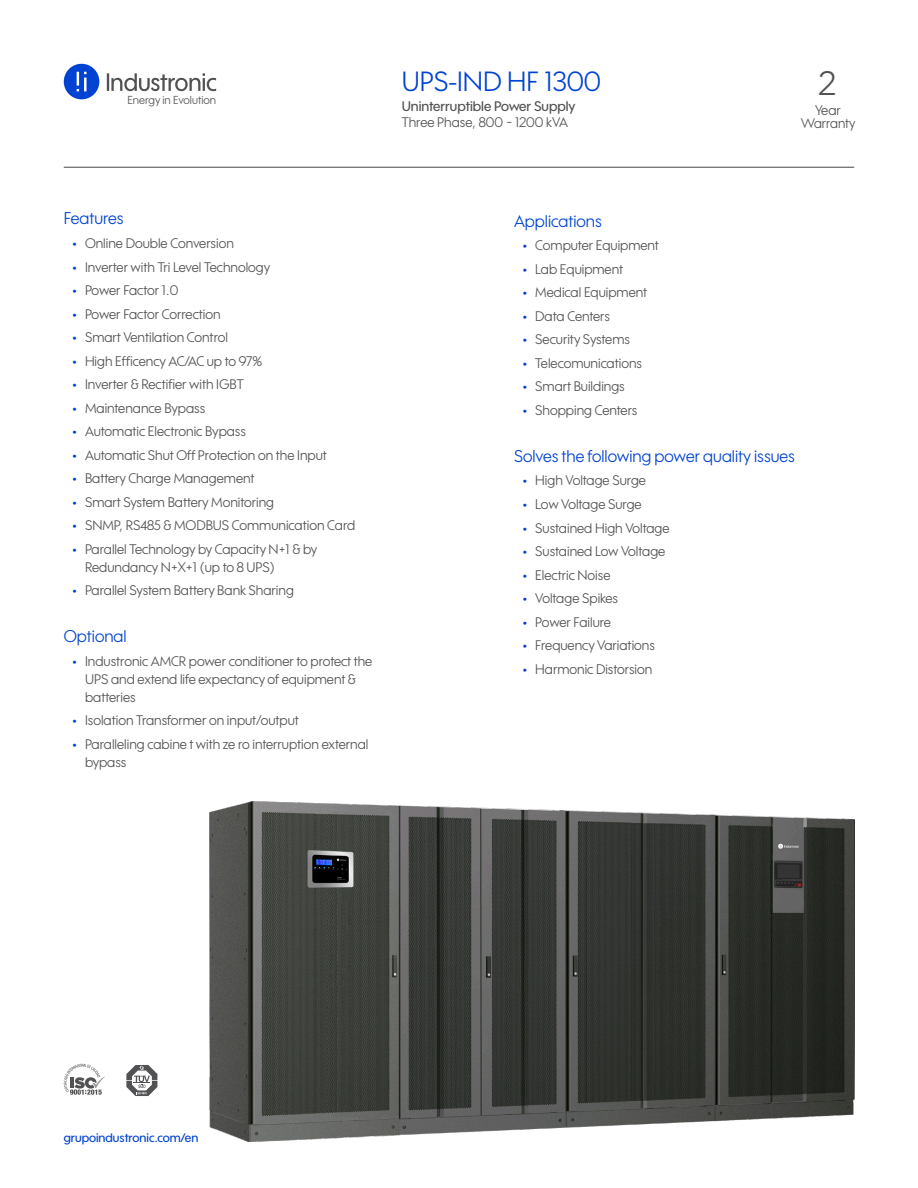
<style>
.page{position:relative;width:918px;height:1188px;background:#fff}
.page>*{position:absolute;margin:0;border:0;box-sizing:border-box;transform-origin:0 0}
.t1{font:33px "Wes FY";color:#525154}
.t2{font:27px "Wes FY";color:#0044d2}
.t3{font:16.5px "Wes FY";color:#0042d1}
.t4{font:16.5px "Wes FY";color:#0044d2}
.t5{font:13.5px/18px "Wes FY";color:#525154}
.t6{font:500 13.5px "Wes FY";color:#525154}
.t7{font:13.5px "Wes FY";letter-spacing:-.02em;color:#525154}
.t8{font:500 12px "Wes FY";color:#0042d1}
.t9{font:11.25px "Wes FY";color:#525154}
.s1{font-weight:700;color:#0042d1}
</style>
<div class="page">
<svg style="left:64px;top:1064px;width:41px;height:31px"></svg>
<svg style="left:126px;top:1065px;width:31px;height:31px"></svg>
<img style="left:210px;top:801px;width:644px;height:341px">
<hr style="left:64px;top:167px;width:790px;height:1px;background:#494648">
<svg style="left:64px;top:64px;width:35px;height:35px"></svg>
<svg style="left:107px;top:73px;width:109px;height:18px"></svg>
<p class="t9" style="left:127px;top:93px;width:90px">Energy in Evolution</p>
<h2 class="t2" style="left:402px;top:65px;width:201px">UPS-IND HF 1300</h2>
<p class="t6" style="left:402px;top:98px;width:175px">Uninterruptible Power Supply</p>
<p class="t5" style="left:402px;top:113px;width:168px">Three Phase, 800 ~ 1200 kVA</p>
<h1 class="t1" style="left:819px;top:63px;width:18px">2</h1>
<p class="t5" style="left:801px;top:103px;width:56px;line-height:13.5px;text-align:center">Year<br>Warranty</p>
<p class="t3" style="left:64px;top:208px;width:61px">Features</p>
<p class="t5" style="left:72px;top:234px;width:163px"><span class="s1">•</span> Online Double Conversion</p>
<p class="t5" style="left:72px;top:257px;width:199px"><span class="s1">•</span> Inverter with Tri Level Technology</p>
<p class="t7" style="left:72px;top:282px;width:108px"><span class="s1">•</span> Power Factor 1.0</p>
<p class="t5" style="left:72px;top:305px;width:150px"><span class="s1">•</span> Power Factor Correction</p>
<p class="t5" style="left:72px;top:328px;width:157px"><span class="s1">•</span> Smart Ventilation Control</p>
<p class="t5" style="left:72px;top:352px;width:192px"><span class="s1">•</span> High Efficency AC/AC up to 97%</p>
<p class="t5" style="left:72px;top:375px;width:173px"><span class="s1">•</span> Inverter &amp; Rectifier with IGBT</p>
<p class="t5" style="left:72px;top:399px;width:135px"><span class="s1">•</span> Maintenance Bypass</p>
<p class="t5" style="left:72px;top:422px;width:175px"><span class="s1">•</span> Automatic Electronic Bypass</p>
<p class="t5" style="left:72px;top:446px;width:256px"><span class="s1">•</span> Automatic Shut Off Protection on the Input</p>
<p class="t5" style="left:72px;top:469px;width:184px"><span class="s1">•</span> Battery Charge Management</p>
<p class="t5" style="left:72px;top:493px;width:203px"><span class="s1">•</span> Smart System Battery Monitoring</p>
<p class="t5" style="left:72px;top:516px;width:285px"><span class="s1">•</span> SNMP, RS485 &amp; MODBUS Communication Card</p>
<p class="t5" style="left:85px;top:540px;width:234px;text-indent:-13px"><span class="s1">•</span> Parallel Technology by Capacity N+1 &amp; by<br>Redundancy N+X+1 (up to 8 UPS)</p>
<p class="t5" style="left:72px;top:581px;width:223px"><span class="s1">•</span> Parallel System Battery Bank Sharing</p>
<p class="t3" style="left:64px;top:626px;width:64px">Optional</p>
<p class="t5" style="left:85px;top:652px;width:289px;text-indent:-13px"><span class="s1">•</span> Industronic AMCR power conditioner to protect the<br>UPS and extend life expectancy of equipment &amp; batteries</p>
<p class="t5" style="left:72px;top:711px;width:228px"><span class="s1">•</span> Isolation Transformer on input/output</p>
<p class="t5" style="left:85px;top:735px;width:285px;text-indent:-13px"><span class="s1">•</span> Paralleling cabine t with ze ro interruption external bypass</p>
<p class="t4" style="left:514px;top:210px;width:89px">Applications</p>
<p class="t5" style="left:523px;top:236px;width:138px"><span class="s1">•</span> Computer Equipment</p>
<p class="t5" style="left:523px;top:260px;width:102px"><span class="s1">•</span> Lab Equipment</p>
<p class="t5" style="left:523px;top:283px;width:126px"><span class="s1">•</span> Medical Equipment</p>
<p class="t5" style="left:523px;top:307px;width:89px"><span class="s1">•</span> Data Centers</p>
<p class="t5" style="left:523px;top:330px;width:109px"><span class="s1">•</span> Security Systems</p>
<p class="t5" style="left:523px;top:354px;width:121px"><span class="s1">•</span> Telecomunications</p>
<p class="t5" style="left:523px;top:377px;width:104px"><span class="s1">•</span> Smart Buildings</p>
<p class="t5" style="left:523px;top:401px;width:116px"><span class="s1">•</span> Shopping Centers</p>
<p class="t3" style="left:514px;top:446px;width:282px">Solves the following power quality issues</p>
<p class="t5" style="left:523px;top:471px;width:125px"><span class="s1">•</span> High Voltage Surge</p>
<p class="t5" style="left:523px;top:495px;width:121px"><span class="s1">•</span> Low Voltage Surge</p>
<p class="t5" style="left:523px;top:518px;width:149px"><span class="s1">•</span> Sustained High Voltage</p>
<p class="t5" style="left:523px;top:542px;width:144px"><span class="s1">•</span> Sustained Low Voltage</p>
<p class="t5" style="left:523px;top:566px;width:89px"><span class="s1">•</span> Electric Noise</p>
<p class="t5" style="left:523px;top:589px;width:97px"><span class="s1">•</span> Voltage Spikes</p>
<p class="t5" style="left:523px;top:613px;width:90px"><span class="s1">•</span> Power Failure</p>
<p class="t5" style="left:523px;top:636px;width:134px"><span class="s1">•</span> Frequency Variations</p>
<p class="t5" style="left:523px;top:660px;width:131px"><span class="s1">•</span> Harmonic Distorsion</p>
<p class="t8" style="left:64px;top:1130px;width:136px">grupoindustronic.com/en</p>
</div>
